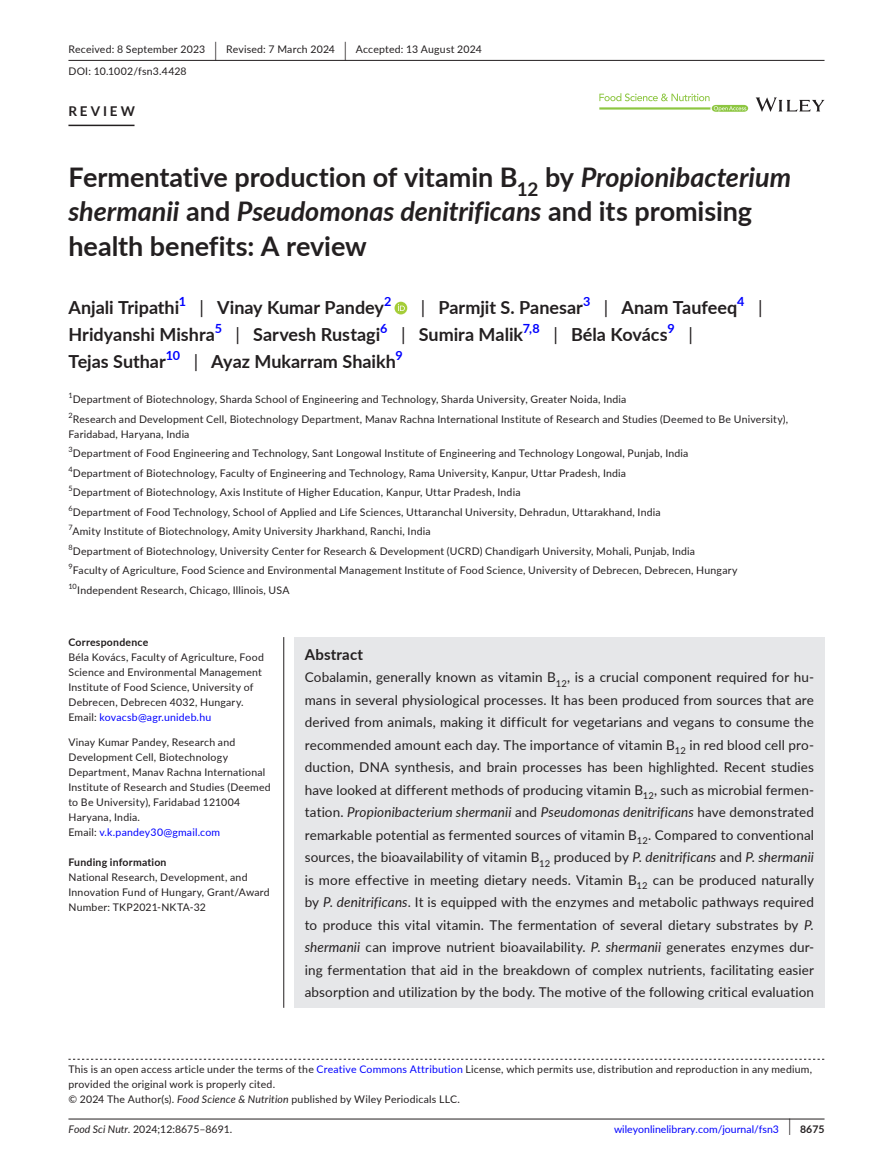
<style>
.page{position:relative;width:893px;height:1174px;background:#fff}
.page>*{position:absolute;margin:0;border:0;box-sizing:border-box;transform-origin:0 0}
.t1{font:700 27px/34.5px "Lato";letter-spacing:-.005em;color:#231f20}
.t2{font:700 18px "Lato";color:#231f20}
.t3{font:18px "Lato";color:#231f20}
.t4{font:700 15px "Lato";letter-spacing:.015em;color:#231f20}
.t5{font:13.5px/22.5px "Lato";letter-spacing:.01em;color:#231f20;text-align:justify}
.t6{font:700 13.5px "Lato";letter-spacing:.215em;color:#231f20}
.t7{font:700 12.6px "Lato";color:#00f}
.t8{font:10.5px/15px "Lato";letter-spacing:.02em;color:#231f20}
.t9{font:10.5px "Lato";color:#00f}
.t10{font:700 10.5px "Lato";letter-spacing:.02em;color:#231f20}
.t11{font:10.5px "Lato";color:#231f20}
.t12{font:7.35px "Lato";color:#231f20}
.s1{font-size:19.65px}
.s2{font-style:italic}
.s3{font-weight:400}
.s4{color:#00f}
.s5{font-size:17.4px;color:#231f20}
.s6{font-weight:700;color:#231f20}
</style>
<div class="page">
<hr style="left:68px;top:1118px;width:756px;height:1px;background:#231f20">
<svg style="left:756px;top:97px;width:68px;height:15px"></svg>
<svg style="left:599px;top:93px;width:149px;height:19px"></svg>
<hr style="left:68px;top:60px;width:756px;height:1px;background:#231f20">
<hr style="left:68px;top:125px;width:67px;height:1px;background:#231f20">
<div style="left:394px;top:302px;width:13px;height:12px;background:#a5cd39;border-radius:50%"></div>
<svg style="left:398px;top:304px;width:7px;height:7px"></svg>
<svg style="left:68px;top:1058px;width:756px;height:1px"></svg>
<div style="left:294px;top:637px;width:530px;height:370px;background:#e6e7e9"></div>
<hr style="left:283px;top:637px;width:1px;height:370px;background:#231f20">
<p class="t8" style="left:68px;top:38px;width:415px;line-height:21.8px">Received: 8 September 2023 <span class="s1">|</span> Revised: 7 March 2024 <span class="s1">|</span> Accepted: 13 August 2024<br>DOI: 10.1002/fsn3.4428</p>
<p class="t6" style="left:68px;top:101px;width:68px">REVIEW</p>
<h1 class="t1" style="left:68px;top:159px;width:724px">Fermentative production of vitamin B<sub>12</sub> by <span class="s2">Propionibacterium shermanii</span> and <span class="s2">Pseudomonas denitrificans</span> and its promising health benefits: A review</h1>
<h2 class="t2" style="left:68px;top:295px;width:112px">Anjali Tripathi</h2>
<p class="t7" style="left:179px;top:292px;width:9px">1</p>
<h2 class="t2" style="left:200px;top:295px;width:186px"><span class="s3">|</span> Vinay Kumar Pandey</h2>
<p class="t7" style="left:384px;top:292px;width:9px">2</p>
<h2 class="t2" style="left:421px;top:295px;width:164px"><span class="s3">|</span> Parmjit S. Panesar</h2>
<p class="t7" style="left:583px;top:292px;width:9px">3</p>
<h2 class="t2" style="left:604px;top:295px;width:135px"><span class="s3">|</span> Anam Taufeeq</h2>
<p class="t7" style="left:737px;top:292px;width:9px">4</p>
<h2 class="t3" style="left:758px;top:295px;width:6px">|</h2>
<h2 class="t2" style="left:68px;top:322px;width:148px">Hridyanshi Mishra</h2>
<p class="t7" style="left:215px;top:319px;width:9px">5</p>
<h2 class="t2" style="left:236px;top:322px;width:146px"><span class="s3">|</span> Sarvesh Rustagi</h2>
<p class="t7" style="left:380px;top:319px;width:9px">6</p>
<h2 class="t2" style="left:401px;top:322px;width:124px"><span class="s3">|</span> Sumira Malik</h2>
<p class="t7" style="left:523px;top:319px;width:18px">7,8</p>
<h2 class="t2" style="left:553px;top:322px;width:116px"><span class="s3">|</span> Béla Kovács</h2>
<p class="t7" style="left:668px;top:319px;width:9px">9</p>
<h2 class="t3" style="left:688px;top:322px;width:6px">|</h2>
<h2 class="t2" style="left:68px;top:349px;width:99px">Tejas Suthar</h2>
<p class="t7" style="left:166px;top:346px;width:16px">10</p>
<h2 class="t2" style="left:194px;top:349px;width:204px"><span class="s3">|</span> Ayaz Mukarram Shaikh</h2>
<p class="t7" style="left:395px;top:346px;width:9px">9</p>
<p class="t12" style="left:68px;top:390px;width:6px">1</p>
<p class="t8" style="left:68px;top:389px;width:721px;line-height:19.5px;text-indent:4px">Department of Biotechnology, Sharda School of Engineering and Technology, Sharda University, Greater Noida, India<br><sup>2</sup>Research and Development Cell, Biotechnology Department, Manav Rachna International Institute of Research and Studies (Deemed to Be University),</p>
<p class="t8" style="left:68px;top:423px;width:671px;line-height:19.5px">Faridabad, Haryana, India<br><sup>3</sup>Department of Food Engineering and Technology, Sant Longowal Institute of Engineering and Technology Longowal, Punjab, India <sup>4</sup>Department of Biotechnology, Faculty of Engineering and Technology, Rama University, Kanpur, Uttar Pradesh, India<br><sup>5</sup>Department of Biotechnology, Axis Institute of Higher Education, Kanpur, Uttar Pradesh, India<br><sup>6</sup>Department of Food Technology, School of Applied and Life Sciences, Uttaranchal University, Dehradun, Uttarakhand, India<br><sup>7</sup>Amity Institute of Biotechnology, Amity University Jharkhand, Ranchi, India<br><sup>8</sup>Department of Biotechnology, University Center for Research &amp; Development (UCRD) Chandigarh University, Mohali, Punjab, India<br><sup>9</sup>Faculty of Agriculture, Food Science and Environmental Management Institute of Food Science, University of Debrecen, Debrecen, Hungary <sup>10</sup>Independent Research, Chicago, Illinois, USA</p>
<p class="t10" style="left:68px;top:634px;width:81px">Correspondence</p>
<p class="t8" style="left:68px;top:649px;width:197px">Béla Kovács, Faculty of Agriculture, Food Science and Environmental Management Institute of Food Science, University of Debrecen, Debrecen 4032, Hungary.<br>Email: <span class="s4">kovacsb@agr.unideb.hu</span></p>
<p class="t8" style="left:68px;top:734px;width:204px">Vinay Kumar Pandey, Research and Development Cell, Biotechnology Department, Manav Rachna International Institute of Research and Studies (Deemed to Be University), Faridabad 121004<br>Haryana, India.<br>Email: <span class="s4">v.k.pandey30@gmail.com</span></p>
<p class="t10" style="left:68px;top:854px;width:100px">Funding information</p>
<p class="t8" style="left:68px;top:869px;width:203px">National Research, Development, and<br>Innovation Fund of Hungary, Grant/Award<br>Number: TKP2021-NKTA-32</p>
<h3 class="t4" style="left:305px;top:643px;width:60px">Abstract</h3>
<p class="t5" style="left:305px;top:665px;width:511px">Cobalamin, generally known as vitamin B<sub>12</sub>, is a crucial component required for hu&shy;mans in several physiological processes. It has been produced from sources that are derived from animals, making it difficult for vegetarians and vegans to consume the recommended amount each day. The importance of vitamin B<sub>12</sub> in red blood cell pro&shy;duction, DNA synthesis, and brain processes has been highlighted. Recent studies have looked at different methods of producing vitamin B<sub>12</sub>, such as microbial fermen&shy;tation. <span class="s2">Propionibacterium shermanii</span> and <span class="s2">Pseudomonas denitrificans</span> have demonstrated remarkable potential as fermented sources of vitamin B<sub>12</sub>. Compared to conventional sources, the bioavailability of vitamin B<sub>12</sub> produced by <span class="s2">P. denitrificans</span> and <span class="s2">P. shermanii </span>is more effective in meeting dietary needs. Vitamin B<sub>12</sub> can be produced naturally by <span class="s2">P. denitrificans</span>. It is equipped with the enzymes and metabolic pathways required to produce this vital vitamin. The fermentation of several dietary substrates by <span class="s2">P. shermanii</span> can improve nutrient bioavailability. <span class="s2">P. shermanii</span> generates enzymes dur&shy;ing fermentation that aid in the breakdown of complex nutrients, facilitating easier absorption and utilization by the body. The motive of the following critical evaluation</p>
<p class="t8" style="left:68px;top:1061px;width:745px">This is an open access article under the terms of the <span class="s4">Creative Commons Attribution</span> License, which permits use, distribution and reproduction in any medium, provided the original work is properly cited.<br>© 2024 The Author(s). <span class="s2">Food Science &amp; Nutrition</span> published by Wiley Periodicals LLC.</p>
<p class="t11" style="left:68px;top:1121px;width:165px"><span class="s2">Food Sci Nutr.</span> 2024;12:8675–8691.</p>
<p class="t9" style="left:614px;top:1121px;width:212px">wileyonlinelibrary.com/journal/fsn3 <span class="s5">|</span> <span class="s6">8675</span></p>
</div>
